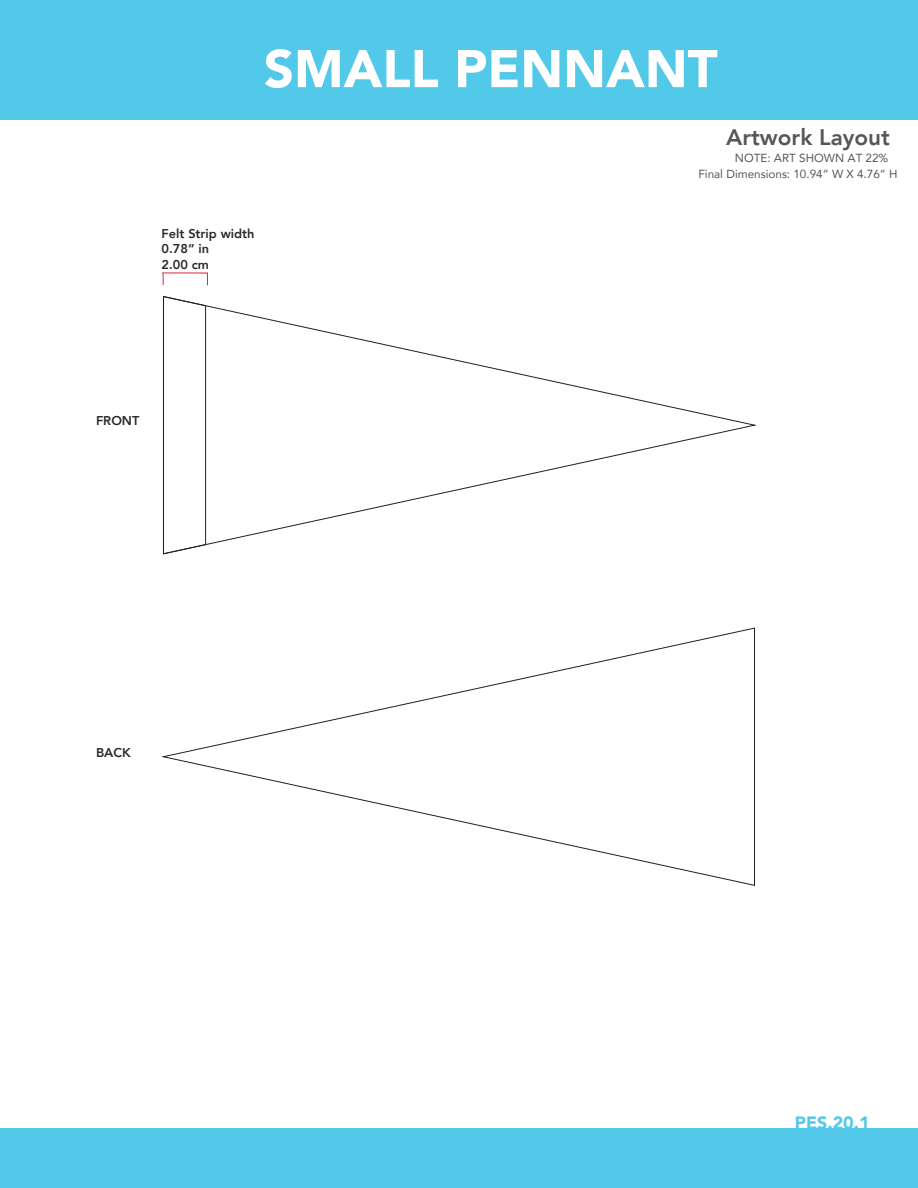
<style>
.page{position:relative;width:918px;height:1188px;background:#fff}
.page>*{position:absolute;margin:0;border:0;box-sizing:border-box;transform-origin:0 0}
.t1{font:900 52.5px "Avenir";color:#fff}
.t2{font:800 22.5px "Avenir";color:#54575a}
.t3{font:900 17.85px "Avenir";color:#53c9ea}
.t4{font:800 12.75px/15.3px "Avenir";color:#2e2926}
.t5{font:11.7px "Avenir";color:#54575a}
</style>
<div class="page">
<svg style="left:206px;top:305px;width:549px;height:240px"></svg>
<svg style="left:163px;top:296px;width:43px;height:259px"></svg>
<svg style="left:163px;top:627px;width:592px;height:259px"></svg>
<div style="left:0;top:1129px;width:918px;height:59px;background:#53c9ea"></div>
<div style="left:0;top:0;width:918px;height:119px;background:#53c9ea"></div>
<svg style="left:162px;top:272px;width:46px;height:14px"></svg>
<h1 class="t1" style="left:264px;top:24px;width:455px">SMALL PENNANT</h1>
<h2 class="t2" style="left:726px;top:119px;width:165px">Artwork Layout</h2>
<p class="t5" style="left:698px;top:165px;width:201px">Final Dimensions: 10.94” W X 4.76” H</p>
<p class="t5" style="left:735px;top:149px;width:155px">NOTE: ART SHOWN AT 22%</p>
<p class="t4" style="left:162px;top:226px;width:94px">Felt Strip width<br>0.78” in<br>2.00 cm</p>
<p class="t4" style="left:96px;top:413px;width:45px">FRONT</p>
<p class="t4" style="left:96px;top:745px;width:36px">BACK</p>
<h3 class="t3" style="left:795px;top:1107px;width:76px">PES.20.1</h3>
</div>
